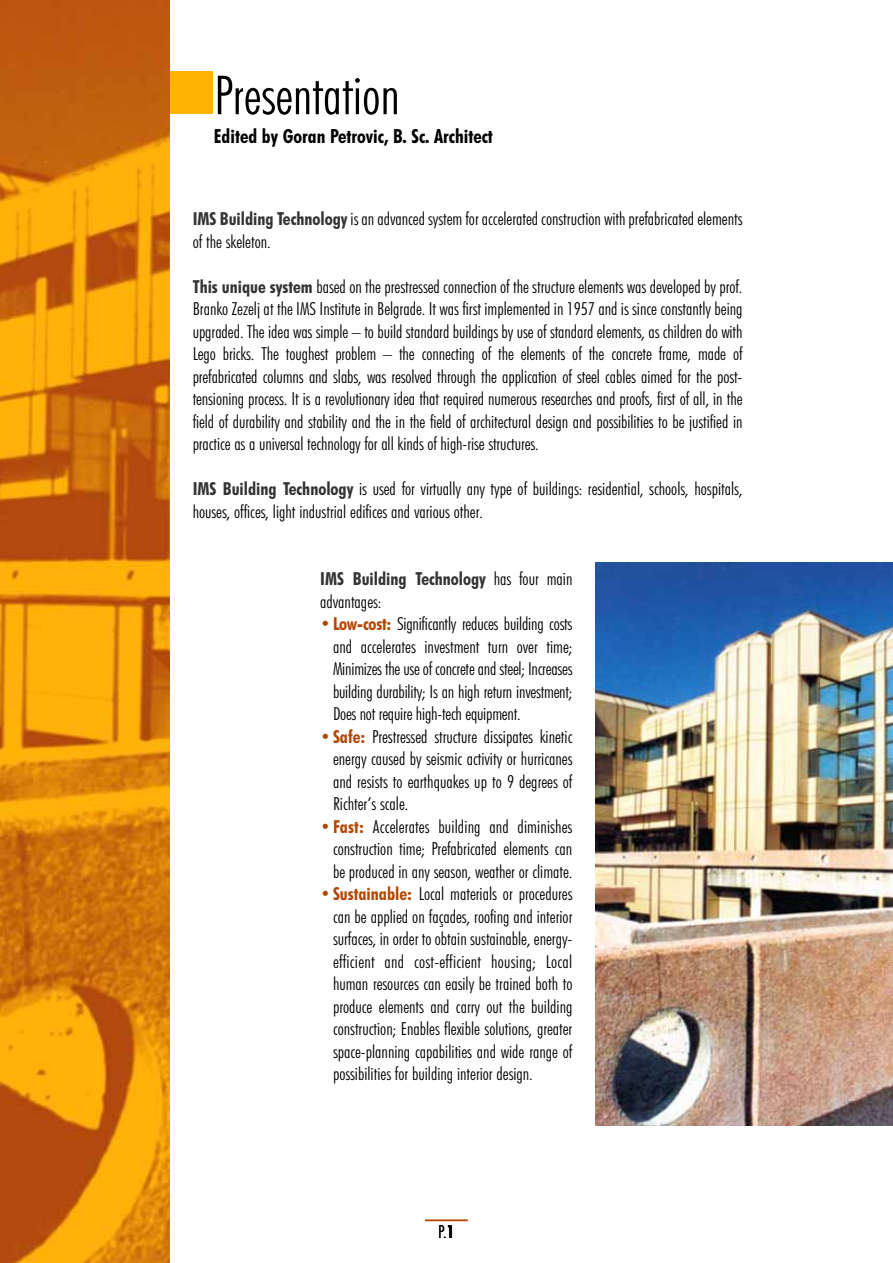
<style>
.page{position:relative;width:893px;height:1263px;background:#fff}
.page>*{position:absolute;margin:0;border:0;box-sizing:border-box;transform-origin:0 0}
.t1{font:300 condensed 54px "Futura BT";color:#000}
.t2{font:700 condensed 19.5px "Futura BT";color:#000}
.t3{font:300 condensed 18px/22.5px "Futura BT";color:#000;text-align:justify}
.s1{font-weight:700;color:#333}
.s2{color:#b34603}
.s3{font-weight:700;color:#b34603}
.s4{font-weight:700}
</style>
<div class="page">
<img style="left:595px;top:563px;width:298px;height:562px">
<img style="left:0;top:0;width:170px;height:1263px">
<div style="left:170px;top:72px;width:42px;height:42px;background:#ffb303"></div>
<hr style="left:425px;top:1220px;width:43px;height:1px;background:#b34603">
<h1 class="t1" style="left:214px;top:72px;width:187px">Presentation</h1>
<p class="t2" style="left:214px;top:127px;width:281px">Edited by Goran Petrovic, B. Sc. Architect</p>
<p class="t3" style="left:193px;top:208px;width:551px"><span class="s1">IMS Building Technology</span> is an advanced system for accelerated construction with prefabricated elements of the skeleton.</p>
<p class="t3" style="left:193px;top:276px;width:551px"><span class="s1">This unique system</span> based on the prestressed connection of the structure elements was developed by prof.<br>Branko Zezelj at the IMS Institute in Belgrade. It was first implemented in 1957 and is since constantly being upgraded. The idea was simple – to build standard buildings by use of standard elements, as children do with Lego bricks. The toughest problem – the connecting of the elements of the concrete frame, made of prefabricated columns and slabs, was resolved through the application of steel cables aimed for the post&shy;tensioning process. It is a revolutionary idea that required numerous researches and proofs, first of all, in the field of durability and stability and the in the field of architectural design and possibilities to be justified in practice as a universal technology for all kinds of high-rise structures.</p>
<p class="t3" style="left:193px;top:478px;width:551px"><span class="s1">IMS Building Technology</span> is used for virtually any type of buildings: residential, schools, hospitals, houses, offices, light industrial edifices and various other.</p>
<p class="t3" style="left:320px;top:568px;width:254px"><span class="s1">IMS Building Technology</span> has four main advantages:</p>
<p class="t3" style="left:333px;top:613px;width:241px;text-indent:-13px"><span class="s2">•</span><span class="s3">Low-cost:</span> Significantly reduces building costs and accelerates investment turn over time; Minimizes the use of concrete and steel; Increases building durability; Is an high return investment; Does not require high-tech equipment.</p>
<p class="t3" style="left:333px;top:726px;width:241px;text-indent:-13px"><span class="s2">•</span><span class="s3">Safe:</span> Prestressed structure dissipates kinetic energy caused by seismic activity or hurricanes and resists to earthquakes up to 9 degrees of Richter’s scale.</p>
<p class="t3" style="left:333px;top:816px;width:241px;text-indent:-13px"><span class="s2">•</span><span class="s3">Fast:</span> Accelerates building and diminishes construction time; Prefabricated elements can be produced in any season, weather or climate.</p>
<p class="t3" style="left:333px;top:883px;width:241px;text-indent:-13px"><span class="s2">•</span><span class="s3">Sustainable:</span> Local materials or procedures can be applied on façades, roofing and interior surfaces, in order to obtain sustainable, energy&shy;efficient and cost-efficient housing; Local human resources can easily be trained both to produce elements and carry out the building construction; Enables flexible solutions, greater space-planning capabilities and wide range of possibilities for building interior design.</p>
<p class="t3" style="left:438px;top:1221px;width:18px">P.<span class="s4">1</span></p>
</div>
